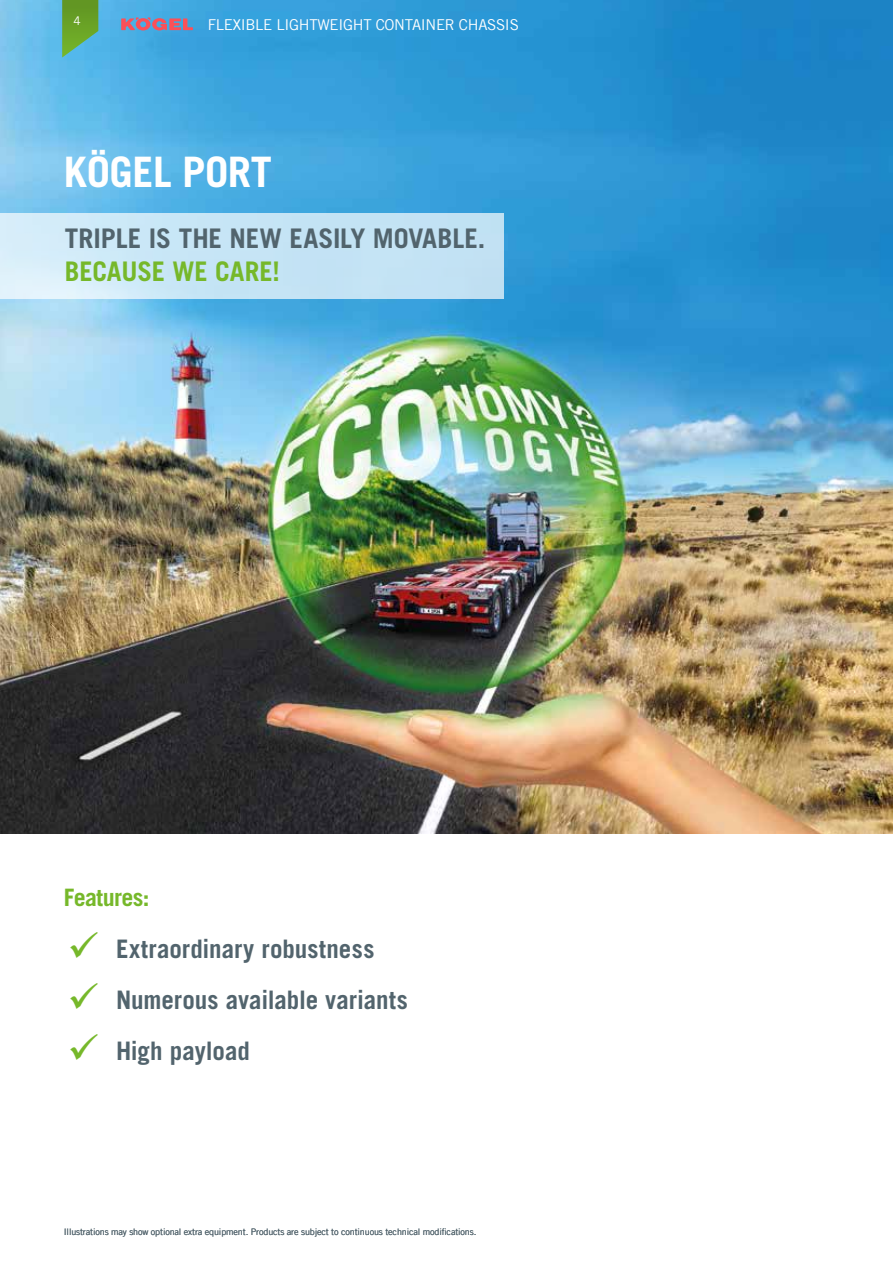
<style>
.page{position:relative;width:893px;height:1263px;background:#fff}
.page>*{position:absolute;margin:0;border:0;box-sizing:border-box;transform-origin:0 0}
.t1{font:700 42px "Trade Gothic LT Com";letter-spacing:-.01em;color:#fff}
.t2{font:700 27px "Trade Gothic LT Com";letter-spacing:-.005em;color:#52646d}
.t3{font:700 27px "Trade Gothic LT Com";letter-spacing:-.005em;color:#76b82a}
.t4{font:700 25.5px "Trade Gothic LT Com";color:#52646d}
.t5{font:700 24px "Trade Gothic LT Com";letter-spacing:-.025em;color:#76b82a}
.t6{font:15px "Trade Gothic LT Com";letter-spacing:-.02em;color:#fff}
.t7{font:12px "Trade Gothic LT Com";color:#fff}
.t8{font:9px "Trade Gothic LT Com";letter-spacing:-.015em;color:#52646d}
.s1{color:#76b82a}
</style>
<div class="page">
<img style="left:0;top:46px;width:893px;height:787px">
<img style="left:0;top:0;width:893px;height:46px">
<svg style="left:62px;top:0;width:36px;height:58px;background:#63a654"></svg>
<svg style="left:121px;top:17px;width:72px;height:13px"></svg>
<div style="left:0;top:214px;width:503px;height:85px;background:linear-gradient(to right,#d6eefa,#bcdff2)"></div>
<h3 class="t7" style="left:73px;top:14px;width:9px">4</h3>
<h3 class="t6" style="left:208px;top:16px;width:312px">FLEXIBLE LIGHTWEIGHT CONTAINER CHASSIS</h3>
<h1 class="t1" style="left:64px;top:147px;width:210px">KÖGEL PORT</h1>
<h2 class="t2" style="left:65px;top:222px;width:422px">TRIPLE IS THE NEW EASILY MOVABLE.</h2>
<h2 class="t3" style="left:65px;top:255px;width:217px">BECAUSE WE CARE!</h2>
<h3 class="t5" style="left:64px;top:883px;width:87px">Features:</h3>
<h3 class="t4" style="left:68px;top:933px;width:308px"><span class="s1">✓</span> Extraordinary robustness</h3>
<h3 class="t4" style="left:68px;top:984px;width:342px"><span class="s1">✓</span> Numerous available variants</h3>
<h3 class="t4" style="left:68px;top:1035px;width:184px"><span class="s1">✓</span> High payload</h3>
<p class="t8" style="left:64px;top:1227px;width:414px">Illustrations may show optional extra equipment. Products are subject to continuous technical modifications.</p>
</div>
